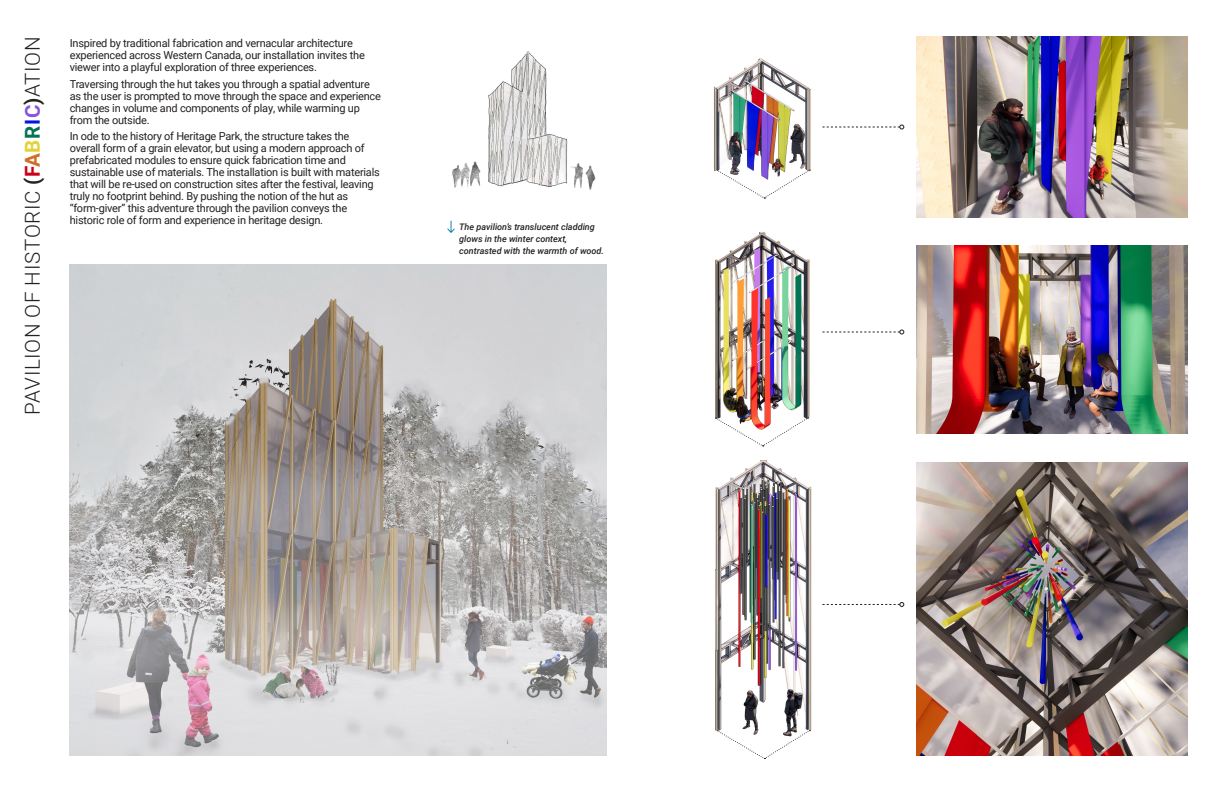
<style>
.page{position:relative;width:1224px;height:792px;background:#fff}
.page>*{position:absolute;margin:0;border:0;box-sizing:border-box;transform-origin:0 0}
.HEADLINE_SIDE{font:300 20.6px "Roboto";letter-spacing:.035em;color:#222}
.BODY{font:11px/12px "Roboto";letter-spacing:-.02em;color:#231f20}
.t1{font:italic 500 9px/12px "Roboto";color:#231f20}
.s1{font-weight:700}
.s2{font-weight:700;color:#ce001b}
.s3{font-weight:700;color:#d06e25}
.s4{font-weight:700;color:#e1d335}
.s5{font-weight:700;color:#047455}
.s6{font-weight:700;color:#0215db}
.s7{font-weight:700;color:#8656dd}
</style>
<div class="page">
<img style="left:917px;top:36px;width:271px;height:181px">
<img style="left:917px;top:246px;width:271px;height:188px">
<img style="left:917px;top:463px;width:271px;height:293px">
<img style="left:713px;top:58px;width:98px;height:113px">
<svg style="left:717px;top:169px;width:93px;height:30px"></svg>
<img style="left:715px;top:231px;width:95px;height:188px">
<svg style="left:716px;top:417px;width:93px;height:30px"></svg>
<img style="left:715px;top:461px;width:97px;height:271px">
<svg style="left:717px;top:730px;width:93px;height:29px"></svg>
<img style="left:70px;top:265px;width:537px;height:491px">
<svg style="left:822px;top:330px;width:82px;height:4px"></svg>
<svg style="left:822px;top:602px;width:82px;height:5px"></svg>
<svg style="left:822px;top:124px;width:82px;height:6px"></svg>
<svg style="left:447px;top:221px;width:8px;height:12px"></svg>
<img style="left:452px;top:51px;width:144px;height:139px">
<p class="HEADLINE_SIDE" style="left:18px;top:415px;width:380px;rotate:-90deg">PAVILION OF HISTORIC <span class="s1">(</span><span class="s2">F</span><span class="s3">A</span><span class="s4">B</span><span class="s5">R</span><span class="s6">I</span><span class="s7">C</span><span class="s1">)</span>ATION</p>
<p class="BODY" style="left:70px;top:37px;width:297px">Inspired by traditional fabrication and vernacular architecture experienced across Western Canada, our installation invites the viewer into a playful exploration of three experiences.</p>
<p class="BODY" style="left:70px;top:78px;width:313px">Traversing through the hut takes you through a spatial adventure as the user is prompted to move through the space and experience changes in volume and components of play, while warming up from the outside.</p>
<p class="BODY" style="left:70px;top:130px;width:312px">In ode to the history of Heritage Park, the structure takes the overall form of a grain elevator, but using a modern approach of prefabricated modules to ensure quick fabrication time and sustainable use of materials. The installation is built with materials that will be re-used on construction sites after the festival, leaving truly no footprint behind. By pushing the notion of the hut as “form-giver” this adventure through the pavilion conveys the historic role of form and experience in heritage design.</p>
<p class="t1" style="left:459px;top:221px;width:146px">The pavilion’s translucent cladding glows in the winter context, contrasted with the warmth of wood.</p>
</div>
